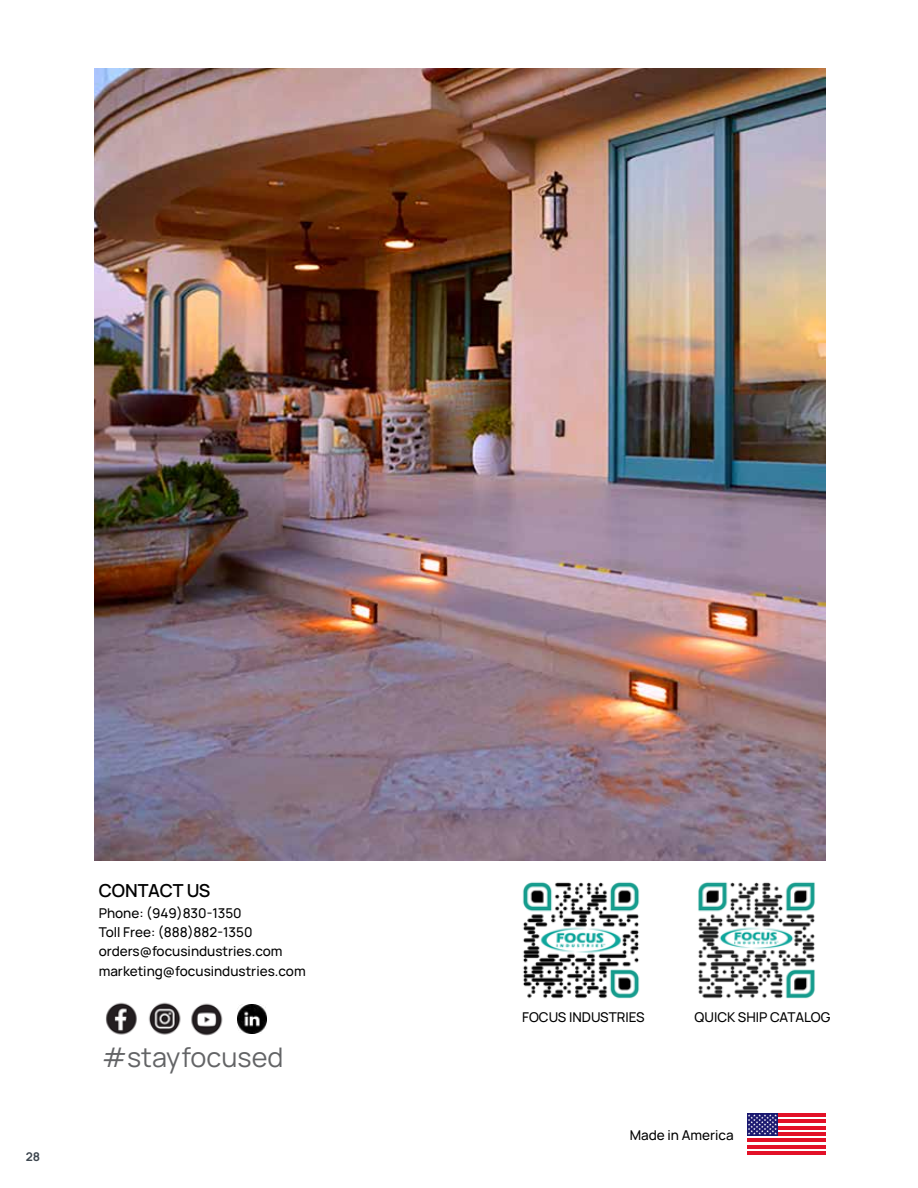
<style>
.page{position:relative;width:918px;height:1188px;background:#fff}
.page>*{position:absolute;margin:0;border:0;box-sizing:border-box;transform-origin:0 0}
.t1{font:27px "Manrope";color:#636466}
.t2{font:600 18px "Manrope";color:#000}
.t3{font:500 13.5px/19.2px "Manrope";color:#000}
.t4{font:700 12px "Manrope";color:#3d464e}
</style>
<div class="page">
<img style="left:95px;top:69px;width:730px;height:791px">
<img style="left:698px;top:882px;width:117px;height:117px">
<img style="left:522px;top:882px;width:118px;height:117px">
<img style="left:106px;top:1002px;width:117px;height:34px">
<img style="left:237px;top:1004px;width:30px;height:29px">
<hr style="left:747px;top:1152px;width:78px;height:3px;background:#e31128">
<hr style="left:747px;top:1145px;width:78px;height:3px;background:#e31128">
<hr style="left:747px;top:1139px;width:78px;height:3px;background:#e31128">
<hr style="left:747px;top:1132px;width:78px;height:4px;background:#e31128">
<hr style="left:747px;top:1126px;width:78px;height:3px;background:#e31128">
<hr style="left:747px;top:1120px;width:78px;height:3px;background:#e31128">
<hr style="left:747px;top:1113px;width:78px;height:3px;background:#e31128">
<div style="left:747px;top:1113px;width:31px;height:23px;background:#1a186f"></div>
<svg style="left:748px;top:1114px;width:29px;height:21px"></svg>
<p class="t4" style="left:26px;top:1149px;width:16px">28</p>
<h2 class="t2" style="left:99px;top:879px;width:113px">CONTACT US</h2>
<p class="t3" style="left:99px;top:904px;width:208px">Phone: (949)830-1350<br>Toll Free: (888)882-1350 orders@focusindustries.com marketing@focusindustries.com</p>
<h1 class="t1" style="left:102px;top:1041px;width:183px">#stayfocused</h1>
<p class="t3" style="left:522px;top:1007px;width:124px">FOCUS INDUSTRIES</p>
<p class="t3" style="left:695px;top:1007px;width:137px">QUICK SHIP CATALOG</p>
<p class="t3" style="left:630px;top:1126px;width:105px">Made in America</p>
</div>
